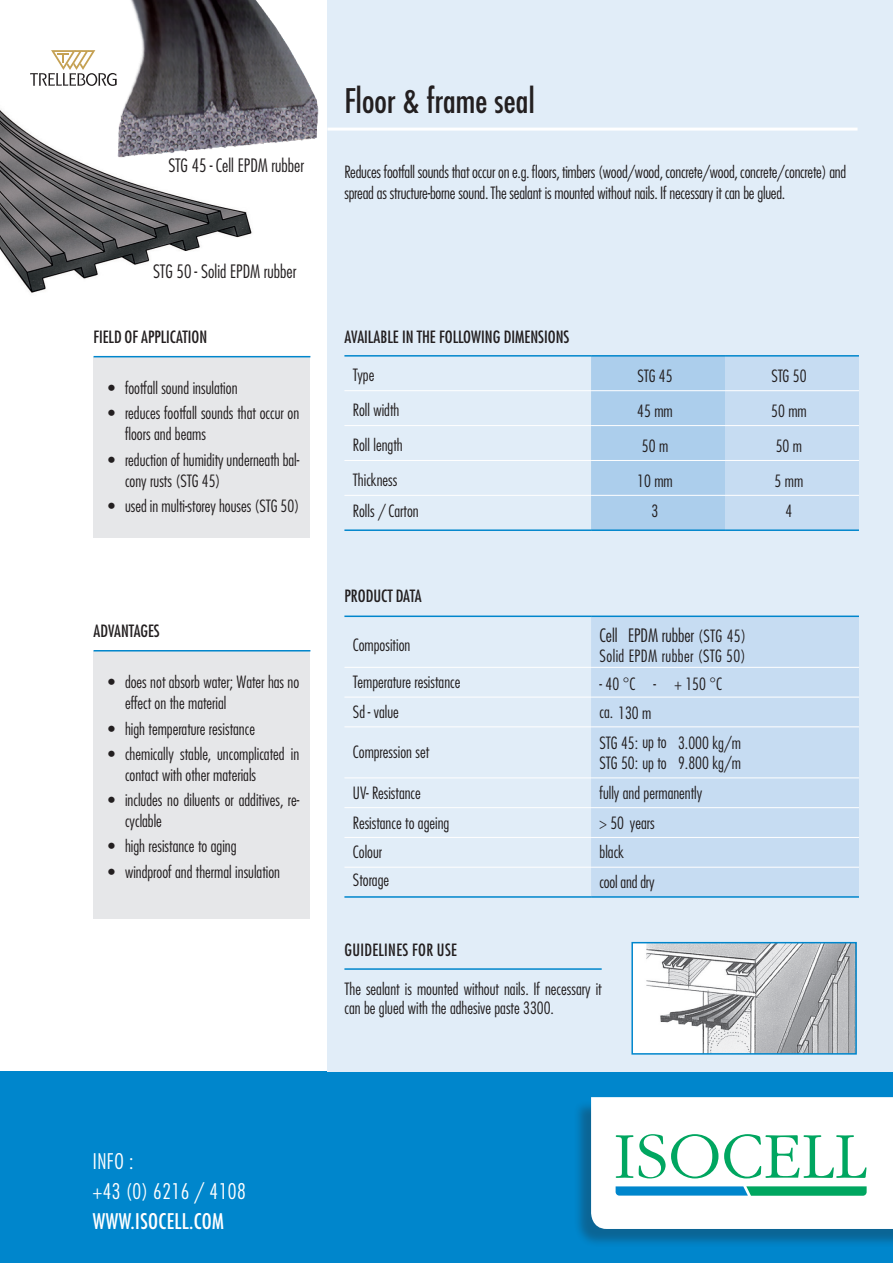
<style>
.page{position:relative;width:893px;height:1263px;background:#fff}
.page>*{position:absolute;margin:0;border:0;box-sizing:border-box;transform-origin:0 0}
.t1{font:500 condensed 33px "Futura LT Pro";letter-spacing:.005em;color:#231f20}
.t2{font:300 condensed 21px/30px "Futura LT Pro";letter-spacing:.02em;color:#fff}
.t3{font:500 condensed 21px "Futura LT Pro";letter-spacing:.02em;color:#fff}
.t4{font:300 condensed 18px "Futura LT Pro";color:#231f20}
.t5{font:300 condensed 16.5px/21px "Futura LT Pro";color:#231f20}
.t6{font:500 condensed 16.5px "Futura LT Pro";color:#231f20}
.t7{font:300 condensed 16.5px "Futura LT Pro";letter-spacing:.025em;color:#231f20}
.t8{font:500 condensed 16.5px "Futura LT Pro";letter-spacing:.02em;color:#231f20}
.s1{font-size:16.5px}
</style>
<div class="page">
<div style="left:0;top:1071px;width:893px;height:192px;background:#0086cc"></div>
<div style="left:573px;top:1100px;width:320px;height:148px;background:#231f20;opacity:.32"></div>
<div style="left:327px;top:0;width:566px;height:1071px;background:#e1edf8"></div>
<hr style="left:327px;top:128px;width:530px;height:3px;background:#fff">
<img style="left:0;top:109px;width:252px;height:184px">
<div style="left:591px;top:617px;width:268px;height:279px;background:#c6dcf2"></div>
<hr style="left:344px;top:667px;width:247px;height:1px;background:#fff">
<hr style="left:591px;top:667px;width:268px;height:1px;background:#fff">
<hr style="left:344px;top:697px;width:247px;height:1px;background:#fff">
<hr style="left:591px;top:697px;width:268px;height:1px;background:#fff">
<hr style="left:344px;top:726px;width:247px;height:1px;background:#fff">
<hr style="left:591px;top:726px;width:268px;height:1px;background:#fff">
<hr style="left:344px;top:615px;width:247px;height:2px;background:#0086cc">
<hr style="left:591px;top:615px;width:268px;height:2px;background:#0086cc">
<hr style="left:344px;top:777px;width:247px;height:1px;background:#fff">
<hr style="left:591px;top:777px;width:268px;height:1px;background:#fff">
<hr style="left:344px;top:807px;width:247px;height:1px;background:#fff">
<hr style="left:591px;top:807px;width:268px;height:1px;background:#fff">
<hr style="left:344px;top:837px;width:247px;height:1px;background:#fff">
<hr style="left:591px;top:837px;width:268px;height:1px;background:#fff">
<hr style="left:344px;top:867px;width:247px;height:1px;background:#fff">
<hr style="left:591px;top:867px;width:268px;height:1px;background:#fff">
<hr style="left:344px;top:896px;width:247px;height:2px;background:#0086cc">
<hr style="left:591px;top:896px;width:268px;height:2px;background:#0086cc">
<img style="left:61px;top:0;width:258px;height:172px">
<svg style="left:591px;top:357px;width:268px;height:172px;background:#b9d5ef"></svg>
<hr style="left:344px;top:355px;width:247px;height:2px;background:#0086cc">
<hr style="left:344px;top:529px;width:247px;height:2px;background:#0086cc">
<hr style="left:591px;top:529px;width:134px;height:2px;background:#0086cc">
<hr style="left:725px;top:529px;width:134px;height:2px;background:#0086cc">
<hr style="left:344px;top:390px;width:247px;height:1px;background:#fff">
<hr style="left:344px;top:425px;width:247px;height:1px;background:#fff">
<hr style="left:591px;top:425px;width:134px;height:1px;background:#fff">
<hr style="left:725px;top:425px;width:134px;height:1px;background:#fff">
<hr style="left:344px;top:460px;width:247px;height:1px;background:#fff">
<hr style="left:591px;top:460px;width:134px;height:1px;background:#fff">
<hr style="left:725px;top:460px;width:134px;height:1px;background:#fff">
<hr style="left:344px;top:495px;width:247px;height:1px;background:#fff">
<hr style="left:591px;top:495px;width:134px;height:1px;background:#fff">
<hr style="left:725px;top:495px;width:134px;height:1px;background:#fff">
<hr style="left:591px;top:355px;width:134px;height:2px;background:#0086cc">
<hr style="left:725px;top:355px;width:134px;height:2px;background:#0086cc">
<hr style="left:591px;top:390px;width:134px;height:1px;background:#fff">
<hr style="left:725px;top:390px;width:134px;height:1px;background:#fff">
<svg style="left:30px;top:50px;width:87px;height:36px"></svg>
<img style="left:634px;top:945px;width:220px;height:106px">
<div style="left:631px;top:942px;width:226px;height:112px;border:2px solid #0086cc"></div>
<div style="left:94px;top:651px;width:216px;height:268px;background:#e6e7e9"></div>
<hr style="left:94px;top:650px;width:216px;height:1px;background:#0086cc">
<div style="left:94px;top:357px;width:216px;height:181px;background:#e6e7e9"></div>
<hr style="left:94px;top:356px;width:216px;height:1px;background:#0086cc">
<hr style="left:344px;top:968px;width:258px;height:2px;background:#0086cc">
<svg style="left:591px;top:1097px;width:302px;height:132px;background:#def2ee"></svg>
<p class="t4" style="left:168px;top:154px;width:137px">STG 45 - Cell EPDM rubber</p>
<p class="t4" style="left:153px;top:260px;width:145px">STG 50 - Solid EPDM rubber</p>
<p class="t6" style="left:94px;top:326px;width:115px">FIELD OF APPLICATION</p>
<p class="t5" style="left:108px;top:378px;width:131px">• footfall sound insulation</p>
<p class="t5" style="left:125px;top:403px;width:176px;text-indent:-17px">• reduces footfall sounds that occur on floors and beams</p>
<p class="t5" style="left:125px;top:449px;width:176px;text-indent:-17px">• reduction of humidity underneath bal&shy;cony rusts (STG 45)</p>
<p class="t5" style="left:108px;top:495px;width:193px">• used in multi-storey houses (STG 50)</p>
<p class="t6" style="left:94px;top:620px;width:68px">ADVANTAGES</p>
<p class="t5" style="left:125px;top:672px;width:176px;text-indent:-17px">• does not absorb water; Water has no effect on the material</p>
<p class="t5" style="left:108px;top:718px;width:148px">• high temperature resistance</p>
<p class="t5" style="left:125px;top:743px;width:176px;text-indent:-17px">• chemically stable, uncomplicated in contact with other materials</p>
<p class="t5" style="left:125px;top:789px;width:176px;text-indent:-17px">• includes no diluents or additives, re&shy;cyclable</p>
<p class="t5" style="left:108px;top:836px;width:130px">• high resistance to aging</p>
<p class="t5" style="left:108px;top:861px;width:174px">• windproof and thermal insulation</p>
<h1 class="t1" style="left:344px;top:78px;width:192px">Floor &amp; frame seal</h1>
<p class="t5" style="left:344px;top:162px;width:503px">Reduces footfall sounds that occur on e.g. floors, timbers (wood/wood, concrete/wood, concrete/concrete) and spread as structure-borne sound. The sealant is mounted without nails. If necessary it can be glued.</p>
<p class="t6" style="left:344px;top:325px;width:227px">AVAILABLE IN THE FOLLOWING DIMENSIONS</p>
<p class="t5" style="left:353px;top:358px;width:51px;line-height:34.8px">Type<br>Roll width<br>Roll length<br>Thickness</p>
<p class="t5" style="left:353px;top:500px;width:67px">Rolls / Carton</p>
<p class="t6" style="left:344px;top:584px;width:79px">PRODUCT DATA</p>
<p class="t5" style="left:353px;top:634px;width:59px">Composition</p>
<p class="t5" style="left:637px;top:366px;width:37px">STG 45</p>
<p class="t5" style="left:771px;top:366px;width:37px">STG 50</p>
<p class="t5" style="left:637px;top:400px;width:37px">45 mm</p>
<p class="t5" style="left:771px;top:400px;width:37px">50 mm</p>
<p class="t5" style="left:642px;top:435px;width:28px">50 m</p>
<p class="t5" style="left:776px;top:435px;width:28px">50 m</p>
<p class="t5" style="left:637px;top:470px;width:37px">10 mm</p>
<p class="t5" style="left:775px;top:470px;width:30px">5 mm</p>
<p class="t5" style="left:652px;top:501px;width:8px">3</p>
<p class="t5" style="left:785px;top:501px;width:8px">4</p>
<p class="t4" style="left:600px;top:624px;width:148px">Cell EPDM rubber <span class="s1">(STG 45)</span></p>
<p class="t7" style="left:600px;top:645px;width:148px">Solid EPDM rubber (STG 50)</p>
<p class="t5" style="left:353px;top:667px;width:109px;line-height:29.7px">Temperature resistance<br>Sd - value</p>
<p class="t5" style="left:353px;top:742px;width:78px">Compression set</p>
<p class="t5" style="left:353px;top:782px;width:69px">UV- Resistance</p>
<p class="t5" style="left:600px;top:782px;width:104px">fully and permanently</p>
<p class="t5" style="left:353px;top:808px;width:98px;line-height:29.7px">Resistance to ageing<br>Colour</p>
<p class="t5" style="left:600px;top:670px;width:124px;line-height:28.7px">- 40 °C - + 150 °C ca. 130 m</p>
<p class="t5" style="left:600px;top:733px;width:69px">STG 45: up to</p>
<p class="t5" style="left:678px;top:733px;width:64px">3.000 kg/m</p>
<p class="t5" style="left:600px;top:752px;width:69px">STG 50: up to</p>
<p class="t5" style="left:678px;top:752px;width:64px">9.800 kg/m</p>
<p class="t5" style="left:600px;top:812px;width:57px">&gt; 50 years</p>
<p class="t5" style="left:600px;top:842px;width:26px">black</p>
<p class="t5" style="left:353px;top:870px;width:38px">Storage</p>
<p class="t5" style="left:600px;top:871px;width:56px">cool and dry</p>
<p class="t8" style="left:344px;top:938px;width:114px">GUIDELINES FOR USE</p>
<p class="t5" style="left:344px;top:979px;width:259px;line-height:19.5px">The sealant is mounted without nails. If necessary it can be glued with the adhesive paste 3300.</p>
<p class="t2" style="left:93px;top:1146px;width:154px">INFO :<br>+43 (0) 6216 / 4108</p>
<p class="t3" style="left:93px;top:1207px;width:133px">WWW.ISOCELL.COM</p>
</div>
